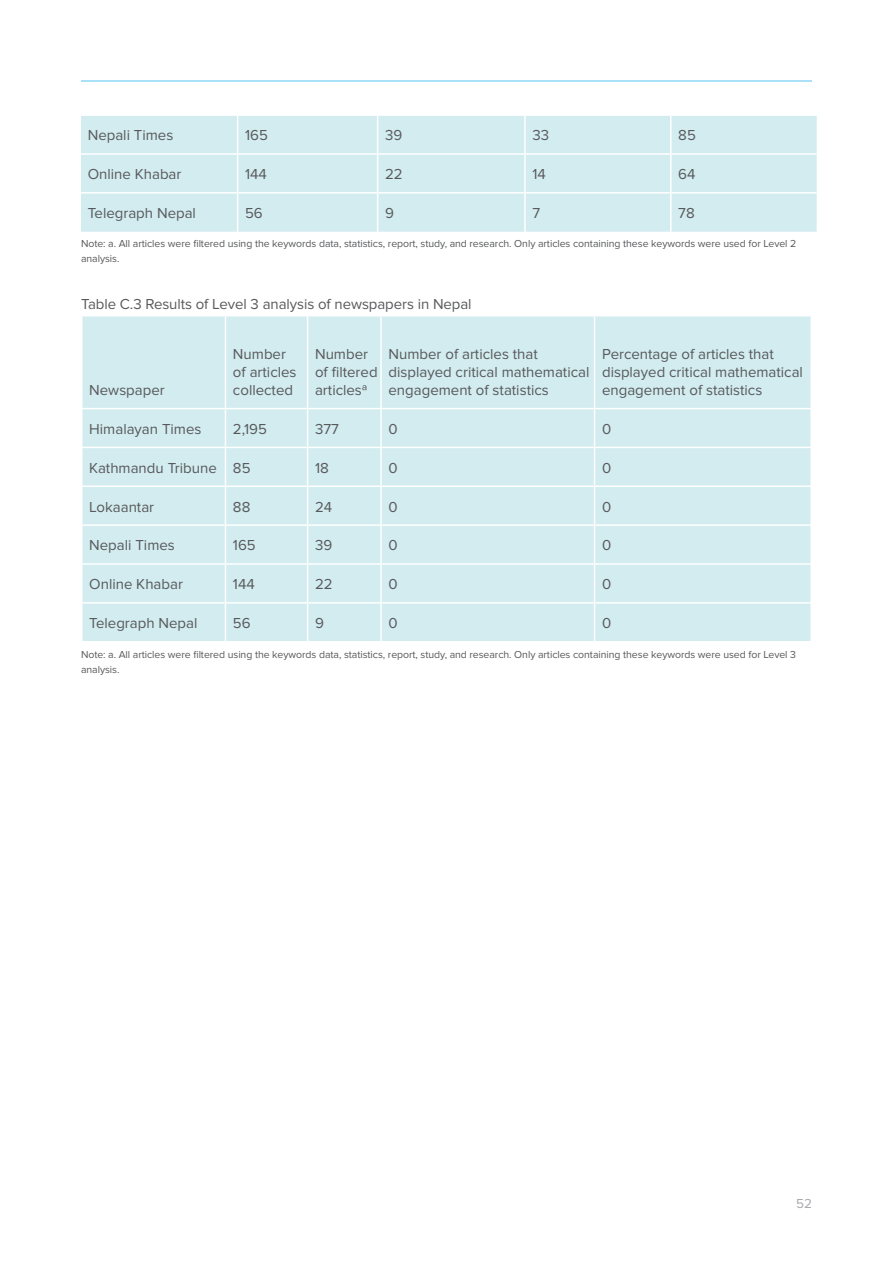
<style>
.page{position:relative;width:893px;height:1263px;background:#fff}
.page>*{position:absolute;margin:0;border:0;box-sizing:border-box;transform-origin:0 0}
.table_body{font:15px/18px "Proxima Nova";color:#58595b}
.table_title{font:15px "Proxima Nova";letter-spacing:-.005em;color:#58595b}
.t1{font:13.5px "Proxima Nova";color:#a7a9ac}
.footnotes{font:10.5px/15px "Proxima Nova";letter-spacing:-.005em;color:#58595b}
</style>
<div class="page">
<hr style="left:81px;top:80px;width:731px;height:2px;background:#8ed8f8">
<div style="left:81px;top:116px;width:736px;height:116px;background:#d2ecf0"></div>
<hr style="left:237px;top:116px;width:1px;height:37px;background:#fff">
<hr style="left:377px;top:116px;width:1px;height:37px;background:#fff">
<hr style="left:524px;top:116px;width:2px;height:37px;background:#fff">
<hr style="left:670px;top:116px;width:2px;height:37px;background:#fff">
<hr style="left:81px;top:153px;width:157px;height:2px;background:#fff">
<hr style="left:238px;top:153px;width:140px;height:2px;background:#fff">
<hr style="left:237px;top:155px;width:1px;height:37px;background:#fff">
<hr style="left:378px;top:153px;width:147px;height:2px;background:#fff">
<hr style="left:377px;top:155px;width:1px;height:37px;background:#fff">
<hr style="left:525px;top:153px;width:146px;height:2px;background:#fff">
<hr style="left:524px;top:155px;width:2px;height:37px;background:#fff">
<hr style="left:671px;top:153px;width:146px;height:2px;background:#fff">
<hr style="left:670px;top:155px;width:2px;height:37px;background:#fff">
<hr style="left:81px;top:192px;width:157px;height:2px;background:#fff">
<hr style="left:238px;top:192px;width:140px;height:2px;background:#fff">
<hr style="left:237px;top:194px;width:1px;height:38px;background:#fff">
<hr style="left:378px;top:192px;width:147px;height:2px;background:#fff">
<hr style="left:377px;top:194px;width:1px;height:38px;background:#fff">
<hr style="left:525px;top:192px;width:146px;height:2px;background:#fff">
<hr style="left:524px;top:194px;width:2px;height:38px;background:#fff">
<hr style="left:671px;top:192px;width:146px;height:2px;background:#fff">
<hr style="left:670px;top:194px;width:2px;height:38px;background:#fff">
<div style="left:82px;top:316px;width:728px;height:325px;background:#d2ecf0"></div>
<hr style="left:225px;top:316px;width:1px;height:92px;background:#fff">
<hr style="left:307px;top:316px;width:1px;height:92px;background:#fff">
<hr style="left:380px;top:316px;width:2px;height:92px;background:#fff">
<hr style="left:594px;top:316px;width:1px;height:92px;background:#fff">
<hr style="left:81px;top:408px;width:144px;height:1px;background:#fff">
<hr style="left:225px;top:408px;width:83px;height:1px;background:#fff">
<hr style="left:225px;top:409px;width:1px;height:38px;background:#fff">
<hr style="left:308px;top:408px;width:73px;height:1px;background:#fff">
<hr style="left:307px;top:409px;width:1px;height:38px;background:#fff">
<hr style="left:381px;top:408px;width:214px;height:1px;background:#fff">
<hr style="left:380px;top:409px;width:2px;height:38px;background:#fff">
<hr style="left:595px;top:408px;width:217px;height:1px;background:#fff">
<hr style="left:594px;top:409px;width:1px;height:38px;background:#fff">
<hr style="left:81px;top:447px;width:144px;height:1px;background:#fff">
<hr style="left:225px;top:447px;width:83px;height:1px;background:#fff">
<hr style="left:225px;top:448px;width:1px;height:37px;background:#fff">
<hr style="left:308px;top:447px;width:73px;height:1px;background:#fff">
<hr style="left:307px;top:448px;width:1px;height:37px;background:#fff">
<hr style="left:381px;top:447px;width:214px;height:1px;background:#fff">
<hr style="left:380px;top:448px;width:2px;height:37px;background:#fff">
<hr style="left:595px;top:447px;width:217px;height:1px;background:#fff">
<hr style="left:594px;top:448px;width:1px;height:37px;background:#fff">
<hr style="left:81px;top:485px;width:144px;height:2px;background:#fff">
<hr style="left:225px;top:485px;width:83px;height:2px;background:#fff">
<hr style="left:225px;top:487px;width:1px;height:37px;background:#fff">
<hr style="left:308px;top:485px;width:73px;height:2px;background:#fff">
<hr style="left:307px;top:487px;width:1px;height:37px;background:#fff">
<hr style="left:381px;top:485px;width:214px;height:2px;background:#fff">
<hr style="left:380px;top:487px;width:2px;height:37px;background:#fff">
<hr style="left:595px;top:485px;width:217px;height:2px;background:#fff">
<hr style="left:594px;top:487px;width:1px;height:37px;background:#fff">
<hr style="left:81px;top:524px;width:144px;height:2px;background:#fff">
<hr style="left:225px;top:524px;width:83px;height:2px;background:#fff">
<hr style="left:225px;top:526px;width:1px;height:37px;background:#fff">
<hr style="left:308px;top:524px;width:73px;height:2px;background:#fff">
<hr style="left:307px;top:526px;width:1px;height:37px;background:#fff">
<hr style="left:381px;top:524px;width:214px;height:2px;background:#fff">
<hr style="left:380px;top:526px;width:2px;height:37px;background:#fff">
<hr style="left:595px;top:524px;width:217px;height:2px;background:#fff">
<hr style="left:594px;top:526px;width:1px;height:37px;background:#fff">
<hr style="left:81px;top:563px;width:144px;height:2px;background:#fff">
<hr style="left:225px;top:563px;width:83px;height:2px;background:#fff">
<hr style="left:225px;top:565px;width:1px;height:37px;background:#fff">
<hr style="left:308px;top:563px;width:73px;height:2px;background:#fff">
<hr style="left:307px;top:565px;width:1px;height:37px;background:#fff">
<hr style="left:381px;top:563px;width:214px;height:2px;background:#fff">
<hr style="left:380px;top:565px;width:2px;height:37px;background:#fff">
<hr style="left:595px;top:563px;width:217px;height:2px;background:#fff">
<hr style="left:594px;top:565px;width:1px;height:37px;background:#fff">
<hr style="left:81px;top:602px;width:144px;height:2px;background:#fff">
<hr style="left:225px;top:602px;width:83px;height:2px;background:#fff">
<hr style="left:225px;top:604px;width:1px;height:37px;background:#fff">
<hr style="left:308px;top:602px;width:73px;height:2px;background:#fff">
<hr style="left:307px;top:604px;width:1px;height:37px;background:#fff">
<hr style="left:381px;top:602px;width:214px;height:2px;background:#fff">
<hr style="left:380px;top:604px;width:2px;height:37px;background:#fff">
<hr style="left:595px;top:602px;width:217px;height:2px;background:#fff">
<hr style="left:594px;top:604px;width:1px;height:37px;background:#fff">
<p class="table_body" style="left:88px;top:127px;width:87px">Nepali Times</p>
<p class="table_body" style="left:245px;top:127px;width:24px">165</p>
<p class="table_body" style="left:385px;top:127px;width:19px">39</p>
<p class="table_body" style="left:532px;top:127px;width:18px">33</p>
<p class="table_body" style="left:678px;top:127px;width:19px">85</p>
<p class="table_body" style="left:88px;top:166px;width:95px">Online Khabar</p>
<p class="table_body" style="left:245px;top:166px;width:23px">144</p>
<p class="table_body" style="left:385px;top:166px;width:19px">22</p>
<p class="table_body" style="left:532px;top:166px;width:15px">14</p>
<p class="table_body" style="left:678px;top:166px;width:19px">64</p>
<p class="table_body" style="left:88px;top:204px;width:110px">Telegraph Nepal</p>
<p class="table_body" style="left:245px;top:204px;width:19px">56</p>
<p class="table_body" style="left:385px;top:204px;width:10px">9</p>
<p class="table_body" style="left:532px;top:204px;width:9px">7</p>
<p class="table_body" style="left:678px;top:204px;width:18px">78</p>
<p class="footnotes" style="left:81px;top:237px;width:717px">Note: a. All articles were filtered using the keywords data, statistics, report, study, and research. Only articles containing these keywords were used for Level 2 analysis.</p>
<p class="table_title" style="left:81px;top:295px;width:392px">Table C.3 Results of Level 3 analysis of newspapers in Nepal</p>
<p class="table_body" style="left:89px;top:381px;width:77px">Newspaper</p>
<p class="table_body" style="left:233px;top:345px;width:65px">Number of articles collected</p>
<p class="table_body" style="left:315px;top:345px;width:64px">Number of filtered articlesª</p>
<p class="table_body" style="left:388px;top:345px;width:202px">Number of articles that displayed critical mathematical engagement of statistics</p>
<p class="table_body" style="left:602px;top:345px;width:202px">Percentage of articles that displayed critical mathematical engagement of statistics</p>
<p class="table_body" style="left:89px;top:420px;width:114px">Himalayan Times</p>
<p class="table_body" style="left:233px;top:420px;width:35px">2,195</p>
<p class="table_body" style="left:315px;top:420px;width:25px">377</p>
<p class="table_body" style="left:388px;top:420px;width:11px">0</p>
<p class="table_body" style="left:602px;top:420px;width:11px">0</p>
<p class="table_body" style="left:89px;top:459px;width:129px">Kathmandu Tribune</p>
<p class="table_body" style="left:233px;top:459px;width:19px">85</p>
<p class="table_body" style="left:315px;top:459px;width:15px">18</p>
<p class="table_body" style="left:388px;top:459px;width:11px">0</p>
<p class="table_body" style="left:602px;top:459px;width:11px">0</p>
<p class="table_body" style="left:89px;top:498px;width:66px">Lokaantar</p>
<p class="table_body" style="left:233px;top:498px;width:19px">88</p>
<p class="table_body" style="left:315px;top:498px;width:19px">24</p>
<p class="table_body" style="left:388px;top:498px;width:11px">0</p>
<p class="table_body" style="left:602px;top:498px;width:11px">0</p>
<p class="table_body" style="left:89px;top:537px;width:87px">Nepali Times</p>
<p class="table_body" style="left:233px;top:537px;width:24px">165</p>
<p class="table_body" style="left:315px;top:537px;width:19px">39</p>
<p class="table_body" style="left:388px;top:537px;width:11px">0</p>
<p class="table_body" style="left:602px;top:537px;width:11px">0</p>
<p class="table_body" style="left:89px;top:576px;width:95px">Online Khabar</p>
<p class="table_body" style="left:233px;top:576px;width:23px">144</p>
<p class="table_body" style="left:315px;top:576px;width:19px">22</p>
<p class="table_body" style="left:388px;top:576px;width:11px">0</p>
<p class="table_body" style="left:602px;top:576px;width:11px">0</p>
<p class="table_body" style="left:89px;top:614px;width:110px">Telegraph Nepal</p>
<p class="table_body" style="left:233px;top:614px;width:19px">56</p>
<p class="table_body" style="left:315px;top:614px;width:10px">9</p>
<p class="table_body" style="left:388px;top:614px;width:11px">0</p>
<p class="table_body" style="left:602px;top:614px;width:11px">0</p>
<p class="footnotes" style="left:81px;top:647px;width:717px">Note: a. All articles were filtered using the keywords data, statistics, report, study, and research. Only articles containing these keywords were used for Level 3 analysis.</p>
<p class="t1" style="left:796px;top:1195px;width:17px">52</p>
</div>
